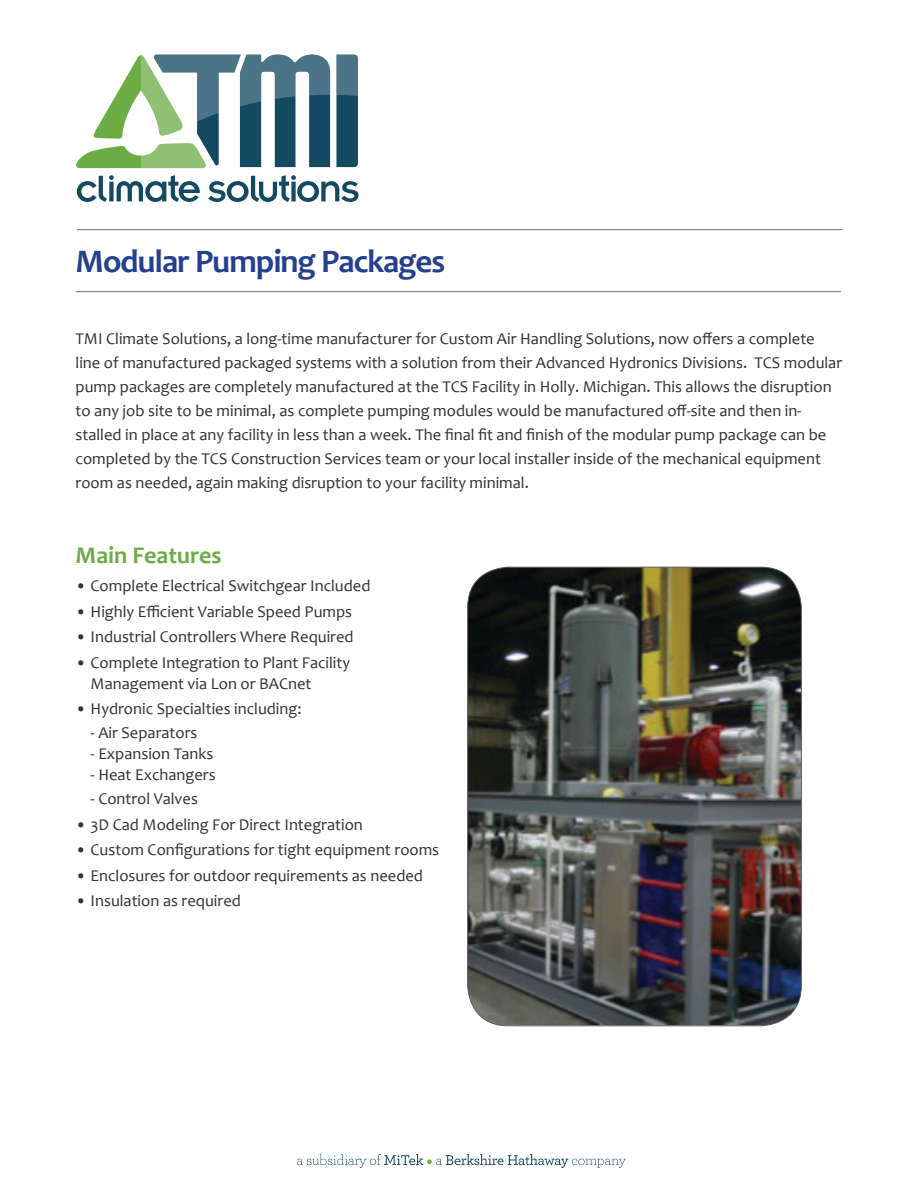
<style>
.page{position:relative;width:918px;height:1188px;background:#fff}
.page>*{position:absolute;margin:0;border:0;box-sizing:border-box;transform-origin:0 0}
.t1{font:700 33px "Candara";letter-spacing:-.03em;color:#25408f}
.t2{font:700 24px "Candara";color:#6cac44}
.t3{font:16.5px/24px "Candara";color:#323031}
</style>
<div class="page">
<svg style="left:297px;top:1154px;width:329px;height:14px"></svg>
<hr style="left:77px;top:229px;width:765px;height:1px;background:#6d6f71">
<hr style="left:76px;top:291px;width:765px;height:1px;background:#6d6f71">
<svg style="left:77px;top:175px;width:123px;height:27px"></svg>
<svg style="left:208px;top:175px;width:151px;height:27px"></svg>
<svg style="left:336px;top:55px;width:22px;height:112px;background:#2c5d71"></svg>
<svg style="left:76px;top:55px;width:254px;height:113px"></svg>
<img style="left:468px;top:567px;width:333px;height:459px">
<p class="t1" style="left:76px;top:241px;width:371px">Modular Pumping Packages</p>
<p class="t3" style="left:76px;top:326px;width:768px">TMI Climate Solutions, a long-time manufacturer for Custom Air Handling Solutions, now offers a complete line of manufactured packaged systems with a solution from their Advanced Hydronics Divisions. TCS modular pump packages are completely manufactured at the TCS Facility in Holly. Michigan. This allows the disruption to any job site to be minimal, as complete pumping modules would be manufactured off-site and then in&shy;stalled in place at any facility in less than a week. The final fit and finish of the modular pump package can be completed by the TCS Construction Services team or your local installer inside of the mechanical equipment room as needed, again making disruption to your facility minimal.</p>
<p class="t2" style="left:76px;top:540px;width:148px">Main Features</p>
<p class="t3" style="left:76px;top:574px;width:296px">• Complete Electrical Switchgear Included</p>
<p class="t3" style="left:76px;top:599px;width:278px">• Highly Efficient Variable Speed Pumps</p>
<p class="t3" style="left:76px;top:625px;width:280px">• Industrial Controllers Where Required</p>
<p class="t3" style="left:91px;top:652px;width:261px;line-height:21px;text-indent:-15px">• Complete Integration to Plant Facility<br>Management via Lon or BACnet</p>
<p class="t3" style="left:76px;top:697px;width:227px">• Hydronic Specialties including:</p>
<p class="t3" style="left:91px;top:721px;width:108px">- Air Separators</p>
<p class="t3" style="left:91px;top:742px;width:124px">- Expansion Tanks</p>
<p class="t3" style="left:91px;top:763px;width:127px">- Heat Exchangers</p>
<p class="t3" style="left:91px;top:787px;width:109px">- Control Valves</p>
<p class="t3" style="left:76px;top:812px;width:289px">• 3D Cad Modeling For Direct Integration</p>
<p class="t3" style="left:76px;top:838px;width:365px">• Custom Configurations for tight equipment rooms</p>
<p class="t3" style="left:76px;top:863px;width:349px">• Enclosures for outdoor requirements as needed</p>
<p class="t3" style="left:76px;top:889px;width:167px">• Insulation as required</p>
</div>
